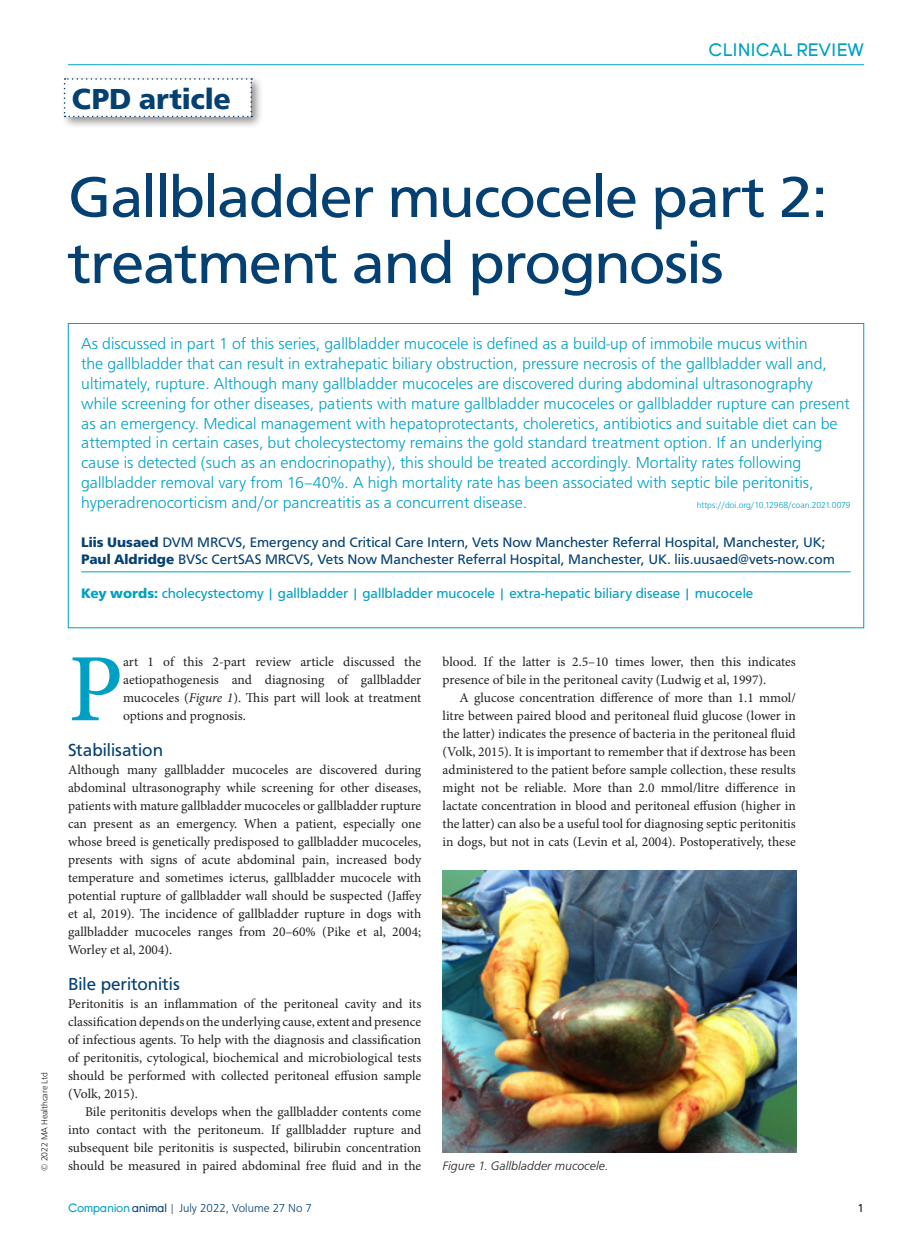
<style>
.page{position:relative;width:915px;height:1242px;background:#fff}
.page>*{position:absolute;margin:0;border:0;box-sizing:border-box;transform-origin:0 0}
.body_1st{font:500 96.6px "Minion Pro";color:#00a0c4}
.t1{font:60px/66px "Frutus T";letter-spacing:-.02em;color:#044072;scale:1.05 1}
.t2{font:700 30px "Frutus T";color:#044072}
.head_A{font:18px "Frutus T";color:#044072}
.t3{font:18px "Young";color:#00a0c4}
.abstract_text{font:300 16.5px/19.8px "Frutus T";color:#00a0c4}
.byline{font:14.25px/17.1px "Frutus T";color:#044072}
.keywords{font:14.25px "Frutus T";color:#00a0c4}
.body_no_indent{font:13.5px/18px "Minion Pro";color:#231f20;text-align:justify}
.body_text{font:13.5px/18px "Minion Pro";color:#231f20;text-align:justify}
.body_1st-2{font:13.5px/18px "Minion Pro";color:#231f20;text-align:justify}
.t4{font:italic 300 12.75px "Frutus T";color:#231f20}
.t5{font:300 12px "Frutus T";color:#044072}
.t6{font:12px "Frutus T";color:#231f20}
.abstract_text-2{font:300 9px "Frutus T";letter-spacing:-.01em;color:#00a0c4}
.t7{font:300 9px "Frutus T";letter-spacing:-.01em;color:#231f20}
.s1{font-weight:700}
.s2{font-style:italic}
.s3{font-family:"Young";font-weight:400;color:#00a0c4}
.s4{font-family:"Young";font-weight:400}
.s5{font-weight:400;color:#7185aa}
</style>
<div class="page">
<hr style="left:68px;top:64px;width:795px;height:1px;background:#00a0c4">
<hr style="left:81px;top:571px;width:769px;height:1px;background:#00a0c4">
<div style="left:60px;top:75px;width:203px;height:54px;background:#231f20;opacity:.5"></div>
<svg style="left:64px;top:78px;width:188px;height:39px"></svg>
<img style="left:442px;top:870px;width:354px;height:282px">
<p class="t2" style="left:72px;top:82px;width:161px">CPD article</p>
<h3 class="t3" style="left:708px;top:40px;width:157px">Clinical review</h3>
<p class="t1" style="left:68px;top:163px;width:725px">Gallbladder mucocele part 2: treatment and prognosis</p>
<p class="abstract_text" style="left:81px;top:334px;width:770px">As discussed in part 1 of this series, gallbladder mucocele is defined as a build-up of immobile mucus within<br>the gallbladder that can result in extrahepatic biliary obstruction, pressure necrosis of the gallbladder wall and, ultimately, rupture. Although many gallbladder mucoceles are discovered during abdominal ultrasonography while screening for other diseases, patients with mature gallbladder mucoceles or gallbladder rupture can present as an emergency. Medical management with hepatoprotectants, choleretics, antibiotics and suitable diet can be attempted in certain cases, but cholecystectomy remains the gold standard treatment option. If an underlying cause is detected (such as an endocrinopathy), this should be treated accordingly. Mortality rates following gallbladder removal vary from 16–40%. A high mortality rate has been associated with septic bile peritonitis, hyperadrenocorticism and/or pancreatitis as a concurrent disease.</p>
<p class="abstract_text-2" style="left:696px;top:499px;width:155px">https://doi.org/10.12968/coan.2021.0079</p>
<p class="byline" style="left:81px;top:533px;width:754px"><span class="s1">Liis Uusaed</span> DVM MRCVS, Emergency and Critical Care Intern, Vets Now Manchester Referral Hospital, Manchester, UK;<br><span class="s1">Paul Aldridge</span> BVSc CertSAS MRCVS, Vets Now Manchester Referral Hospital, Manchester, UK. liis.uusaed@vets-now.com</p>
<p class="keywords" style="left:81px;top:584px;width:673px"><span class="s1">Key words:</span> cholecystectomy | gallbladder | gallbladder mucocele | extra-hepatic biliary disease | mucocele</p>
<p class="t7" style="left:39px;top:1170px;width:100px;rotate:-90deg">© 2022 MA Healthcare Ltd</p>
<p class="body_1st" style="left:68px;top:624px;width:56px">P</p>
<p class="body_1st-2" style="left:123px;top:653px;width:299px">art 1 of this 2-part review article discussed the aetiopathogenesis and diagnosing of gallbladder mucoceles (<span class="s2">Figure 1</span>). This part will look at treatment options and prognosis.</p>
<p class="head_A" style="left:68px;top:740px;width:96px">Stabilisation</p>
<p class="body_no_indent" style="left:68px;top:761px;width:354px">Although many gallbladder mucoceles are discovered during abdominal ultrasonography while screening for other diseases, patients with mature gallbladder mucoceles or gallbladder rupture can present as an emergency. When a patient, especially one whose breed is genetically predisposed to gallbladder mucoceles, presents with signs of acute abdominal pain, increased body temperature and sometimes icterus, gallbladder mucocele with potential rupture of gallbladder wall should be suspected (Jaffey et al, 2019). The incidence of gallbladder rupture in dogs with gallbladder mucoceles ranges from 20–60% (Pike et al, 2004; Worley et al, 2004).</p>
<p class="head_A" style="left:68px;top:974px;width:113px">Bile peritonitis</p>
<p class="body_no_indent" style="left:68px;top:995px;width:354px">Peritonitis is an inflammation of the peritoneal cavity and its classification depends on the underlying cause, extent and presence of infectious agents. To help with the diagnosis and classification of peritonitis, cytological, biochemical and microbiological tests should be performed with collected peritoneal effusion sample (Volk, 2015).</p>
<p class="body_text" style="left:68px;top:1103px;width:354px;text-indent:17px">Bile peritonitis develops when the gallbladder contents come into contact with the peritoneum. If gallbladder rupture and subsequent bile peritonitis is suspected, bilirubin concentration should be measured in paired abdominal free fluid and in the</p>
<p class="body_text" style="left:442px;top:653px;width:354px">blood. If the latter is 2.5–10 times lower, then this indicates presence of bile in the peritoneal cavity (Ludwig et al, 1997).</p>
<p class="body_text" style="left:442px;top:689px;width:354px;text-indent:17px">A glucose concentration difference of more than 1.1 mmol/ litre between paired blood and peritoneal fluid glucose (lower in the latter) indicates the presence of bacteria in the peritoneal fluid (Volk, 2015). It is important to remember that if dextrose has been administered to the patient before sample collection, these results might not be reliable. More than 2.0 mmol/litre difference in lactate concentration in blood and peritoneal effusion (higher in the latter) can also be a useful tool for diagnosing septic peritonitis in dogs, but not in cats (Levin et al, 2004). Postoperatively, these</p>
<p class="t4" style="left:442px;top:1158px;width:167px">Figure 1. Gallbladder mucocele.</p>
<p class="t5" style="left:68px;top:1200px;width:245px"><span class="s3">Companion</span> <span class="s4">animal</span> <span class="s5">|</span> July 2022, Volume 27 No 7</p>
<p class="t6" style="left:857px;top:1200px;width:8px">1</p>
</div>
